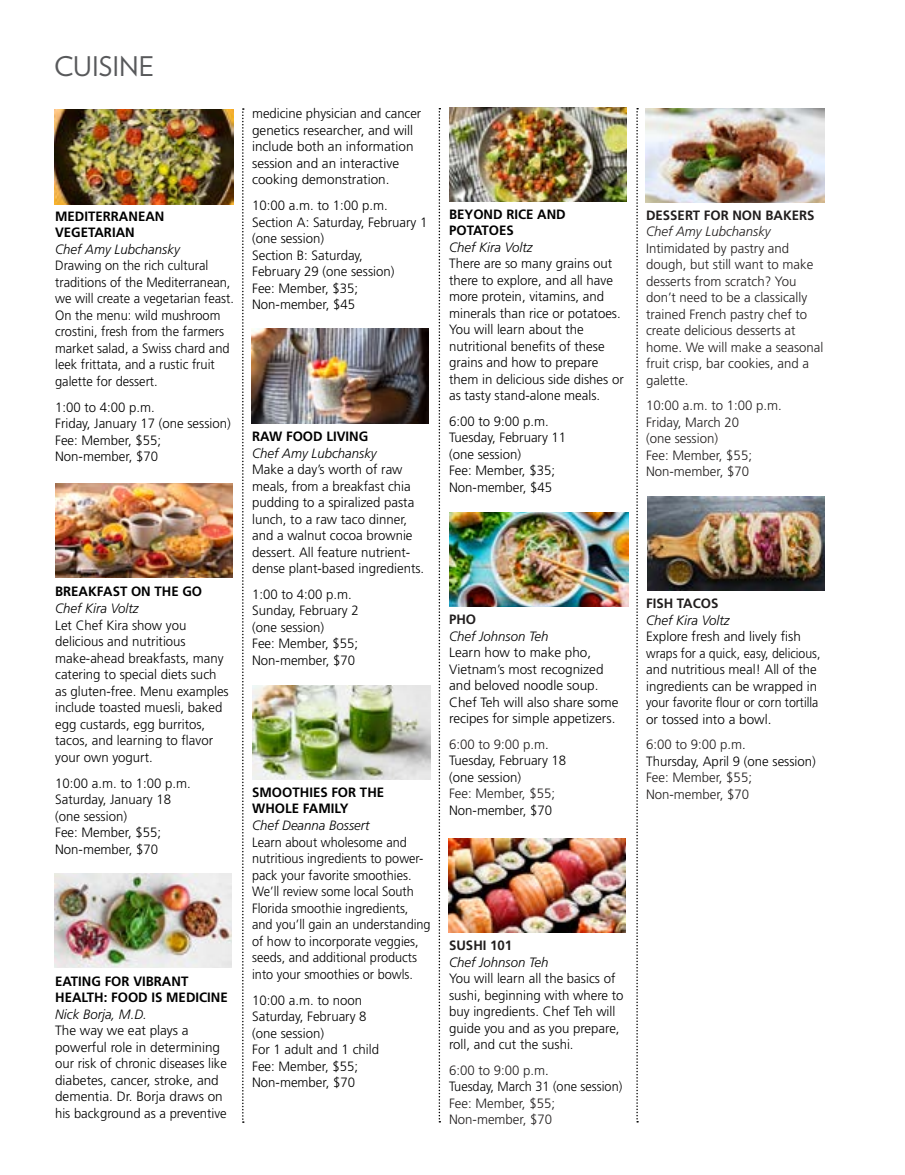
<style>
.page{position:relative;width:905px;height:1175px;background:#fff}
.page>*{position:absolute;margin:0;border:0;box-sizing:border-box;transform-origin:0 0}
.t1{font:27px "Verlag";color:#58595b}
.t2{font:300 13.5px/16.5px "Frutiger LT Std";color:#000}
.t3{font:300 13.5px/16.5px "Frutiger LT Std";color:#211e1e}
.t4{font:300 13.5px/16.5px "Frutiger LT Std";color:#000;scale:.94 1}
.t5{font:300 13.5px/16.5px "Frutiger LT Std";color:#000;scale:.95 1}
.t6{font:700 13.5px/16.5px "Frutiger LT Std";color:#000}
.t7{font:italic 300 13.5px "Frutiger LT Std";color:#000}
.t8{font:700 13.5px "Frutiger LT Std";color:#211e1e}
.t9{font:italic 300 13.5px "Frutiger LT Std";color:#211e1e}
.s1{color:#211e1e}
</style>
<div class="page">
<img style="left:55px;top:109px;width:178px;height:95px">
<img style="left:449px;top:512px;width:179px;height:95px">
<img style="left:54px;top:873px;width:177px;height:94px">
<img style="left:253px;top:685px;width:177px;height:94px">
<img style="left:448px;top:838px;width:177px;height:94px">
<img style="left:647px;top:496px;width:177px;height:95px">
<svg style="left:242px;top:108px;width:2px;height:1014px"></svg>
<svg style="left:438px;top:108px;width:2px;height:1014px"></svg>
<svg style="left:636px;top:108px;width:2px;height:1014px"></svg>
<img style="left:55px;top:483px;width:178px;height:95px">
<img style="left:251px;top:329px;width:178px;height:94px">
<img style="left:449px;top:107px;width:177px;height:95px">
<img style="left:646px;top:108px;width:178px;height:95px">
<h1 class="t1" style="left:54px;top:46px;width:102px">CUISINE</h1>
<p class="t6" style="left:55px;top:208px;width:111px">MEDITERRANEAN<br>VEGETARIAN</p>
<p class="t7" style="left:55px;top:241px;width:126px">Chef Amy Lubchansky</p>
<p class="t5" style="left:55px;top:258px;width:190px">Drawing on the rich cultural traditions of the Mediterranean, we will create a vegetarian feast.<br>On the menu: wild mushroom crostini, fresh from the farmers market salad, a Swiss chard and leek frittata, and a rustic fruit galette for dessert.</p>
<p class="t2" style="left:55px;top:399px;width:177px">1:00 to 4:00 p.m.<br>Friday, January 17 (one session)<br>Fee: Member, $55;<br>Non-member, $70</p>
<p class="t6" style="left:55px;top:583px;width:148px">BREAKFAST ON THE GO</p>
<p class="t7" style="left:55px;top:600px;width:85px">Chef Kira Voltz</p>
<p class="t2" style="left:55px;top:617px;width:175px">Let Chef Kira show you delicious and nutritious make-ahead breakfasts, many catering to special diets such as gluten-free. Menu examples include toasted muesli, baked egg custards, egg burritos, tacos, and learning to flavor your own yogurt.</p>
<p class="t2" style="left:55px;top:775px;width:137px">10:00 a.m. to 1:00 p.m.<br>Saturday, January 18 (one session)<br>Fee: Member, $55;<br>Non-member, $70</p>
<p class="t6" style="left:55px;top:972px;width:174px">EATING FOR VIBRANT<br>HEALTH: FOOD IS MEDICINE</p>
<p class="t7" style="left:55px;top:1006px;width:93px">Nick Borja, M.D.</p>
<p class="t2" style="left:55px;top:1022px;width:173px">The way we eat plays a powerful role in determining our risk of chronic diseases like diabetes, cancer, stroke, and dementia. Dr. Borja draws on his background as a preventive</p>
<p class="t2" style="left:252px;top:105px;width:171px">medicine physician and cancer genetics researcher, and will include both an information session and an interactive cooking demonstration.</p>
<p class="t2" style="left:252px;top:197px;width:177px">10:00 a.m. to 1:00 p.m.<br>Section A: Saturday, February 1 (one session)<br>Section B: Saturday,<br>February 29 (one session)<br>Fee: Member, $35;<br>Non-member, $45</p>
<p class="t6" style="left:252px;top:428px;width:118px">RAW FOOD LIVING</p>
<p class="t7" style="left:252px;top:445px;width:126px">Chef Amy Lubchansky</p>
<p class="t2" style="left:252px;top:461px;width:174px">Make a day’s worth of raw meals, from a breakfast chia pudding to a spiralized pasta lunch, to a raw taco dinner, and a walnut cocoa brownie dessert. All feature nutrient&shy;dense plant-based ingredients.</p>
<p class="t2" style="left:252px;top:586px;width:108px">1:00 to 4:00 p.m.<br>Sunday, February 2 (one session)<br>Fee: Member, $55;<br>Non-member, $70</p>
<p class="t6" style="left:252px;top:784px;width:134px">SMOOTHIES FOR THE<br>WHOLE FAMILY</p>
<p class="t7" style="left:252px;top:817px;width:119px">Chef Deanna Bossert</p>
<p class="t4" style="left:252px;top:833px;width:191px">Learn about wholesome and nutritious ingredients to power&shy;pack your favorite smoothies.<br>We’ll review some local South<br>Florida smoothie ingredients, and you’ll gain an understanding of how to incorporate veggies, seeds, and additional products into your smoothies or bowls.</p>
<p class="t2" style="left:252px;top:992px;width:128px">10:00 a.m. to noon<br>Saturday, February 8 (one session)<br>For 1 adult and 1 child<br>Fee: Member, $55;<br>Non-member, $70</p>
<p class="t6" style="left:449px;top:206px;width:118px">BEYOND RICE AND<br>POTATOES</p>
<p class="t7" style="left:449px;top:239px;width:85px">Chef Kira Voltz</p>
<p class="t2" style="left:449px;top:255px;width:176px">There are so many grains out there to explore, and all have more protein, vitamins, and minerals than rice or potatoes.<br>You will learn about the nutritional benefits of these grains and how to prepare them in delicious side dishes or as tasty stand-alone meals.</p>
<p class="t2" style="left:449px;top:413px;width:119px">6:00 to 9:00 p.m.<br>Tuesday, February 11 (one session)<br>Fee: Member, $35;<br>Non-member, $45</p>
<p class="t8" style="left:449px;top:611px;width:29px">PHO</p>
<p class="t7" style="left:449px;top:628px;width:101px">Chef Johnson Teh</p>
<p class="t2" style="left:449px;top:644px;width:171px">Learn how to make pho,<br>Vietnam’s most recognized and beloved noodle soup.<br>Chef Teh will also share some recipes for simple appetizers.</p>
<p class="t2" style="left:449px;top:736px;width:119px"><span class="s1">6:00 to 9:00 p.m</span>.<br>Tuesday, February 18 (one session)</p>
<p class="t3" style="left:449px;top:785px;width:107px">Fee: Member, $55;</p>
<p class="t2" style="left:449px;top:802px;width:104px">Non-member, $70</p>
<p class="t8" style="left:449px;top:937px;width:65px">SUSHI 101</p>
<p class="t7" style="left:449px;top:954px;width:101px">Chef Johnson Teh</p>
<p class="t2" style="left:449px;top:970px;width:176px">You will learn all the basics of sushi, beginning with where to buy ingredients. Chef Teh will guide you and as you prepare, roll, and cut the sushi.</p>
<p class="t2" style="left:449px;top:1062px;width:175px"><span class="s1">6:00 to 9:00 p.m</span>.<br>Tuesday, March 31 (one session)</p>
<p class="t3" style="left:449px;top:1095px;width:107px">Fee: Member, $55;<br>Non-member, $70</p>
<p class="t8" style="left:646px;top:207px;width:170px">DESSERT FOR NON BAKERS</p>
<p class="t9" style="left:646px;top:224px;width:126px">Chef Amy Lubchansky</p>
<p class="t3" style="left:646px;top:240px;width:179px">Intimidated by pastry and dough, but still want to make desserts from scratch? You don’t need to be a classically trained French pastry chef to create delicious desserts at home. We will make a seasonal fruit crisp, bar cookies, and a galette.</p>
<p class="t3" style="left:646px;top:397px;width:137px">10:00 a.m. to 1:00 p.m.<br>Friday, March 20<br>(one session)<br>Fee: Member, $55;<br>Non-member, $70</p>
<p class="t8" style="left:646px;top:595px;width:74px">FISH TACOS</p>
<p class="t7" style="left:646px;top:612px;width:85px">Chef Kira Voltz</p>
<p class="t2" style="left:646px;top:628px;width:176px">Explore fresh and lively fish wraps for a quick, easy, delicious, and nutritious meal! All of the ingredients can be wrapped in your favorite flour or corn tortilla or tossed into a bowl.</p>
<p class="t2" style="left:646px;top:736px;width:171px"><span class="s1">6:00 to 9:00 p.m</span>.<br>Thursday, April 9 (one session)</p>
<p class="t3" style="left:646px;top:769px;width:107px">Fee: Member, $55;<br>Non-member, $70</p>
</div>
